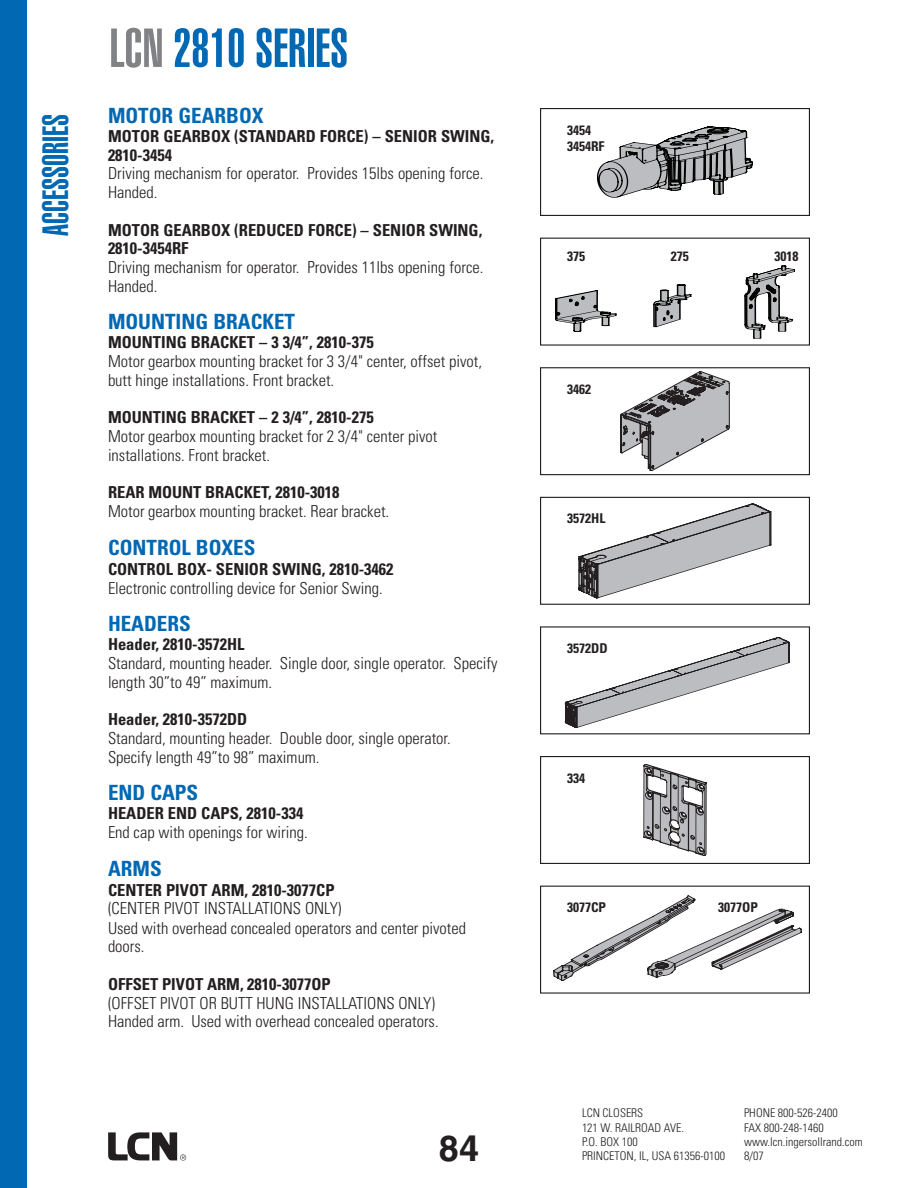
<style>
.page{position:relative;width:918px;height:1188px;background:#fff}
.page>*{position:absolute;margin:0;border:0;box-sizing:border-box;transform-origin:0 0}
.t1{font:900 extra-condensed 54px "Helvetica";color:#0168b3}
.t2{font:900 extra-condensed 36px "Helvetica";color:#0168b3}
.t3{font:700 36px "Helvetica";color:#231f20}
.t4{font:700 condensed 21px "Univers";color:#0168b3}
.t5{font:300 condensed 16.5px/18.8px "Univers";color:#231f20}
.t6{font:700 condensed 16.5px/18.8px "Univers";color:#231f20}
.t7{font:700 condensed 13.5px/16.2px "Univers";color:#231f20}
.t8{font:300 condensed 12px/14.4px "Univers";color:#231f20}
.s1{color:#808285}
</style>
<div class="page">
<svg style="left:108px;top:1132px;width:78px;height:29px"></svg>
<div style="left:0;top:0;width:27px;height:1188px;background:#0168b3"></div>
<svg style="left:597px;top:127px;width:156px;height:70px"></svg>
<div style="left:540px;top:108px;width:270px;height:108px;border:1px solid #231f20"></div>
<svg style="left:555px;top:290px;width:61px;height:42px"></svg>
<svg style="left:654px;top:284px;width:37px;height:43px"></svg>
<svg style="left:745px;top:265px;width:50px;height:74px"></svg>
<svg style="left:621px;top:371px;width:108px;height:100px"></svg>
<div style="left:540px;top:367px;width:270px;height:108px;border:1px solid #231f20"></div>
<svg style="left:579px;top:503px;width:192px;height:95px"></svg>
<div style="left:540px;top:497px;width:270px;height:108px;border:1px solid #231f20"></div>
<svg style="left:565px;top:637px;width:224px;height:91px"></svg>
<svg style="left:644px;top:764px;width:62px;height:92px"></svg>
<div style="left:540px;top:756px;width:270px;height:108px;border:1px solid #231f20"></div>
<svg style="left:554px;top:895px;width:247px;height:86px"></svg>
<h1 class="t1" style="left:110px;top:28px;width:240px"><span class="s1">LCN</span> 2810 SERIES</h1>
<p class="t4" style="left:108px;top:107px;width:157px">MOTOR GEARBOX</p>
<p class="t6" style="left:108px;top:128px;width:388px">MOTOR GEARBOX (STANDARD FORCE) – SENIOR SWING,<br>2810-3454</p>
<p class="t5" style="left:108px;top:166px;width:377px">Driving mechanism for operator. Provides 15lbs opening force.<br>Handed.</p>
<p class="t6" style="left:108px;top:222px;width:376px">MOTOR GEARBOX (REDUCED FORCE) – SENIOR SWING,<br>2810-3454RF</p>
<p class="t5" style="left:108px;top:259px;width:377px">Driving mechanism for operator. Provides 11lbs opening force.<br>Handed.</p>
<p class="t4" style="left:108px;top:314px;width:189px">MOUNTING BRACKET</p>
<p class="t6" style="left:108px;top:334px;width:267px">MOUNTING BRACKET – 3 3/4”, 2810-375</p>
<p class="t5" style="left:108px;top:353px;width:376px">Motor gearbox mounting bracket for 3 3/4" center, offset pivot, butt hinge installations. Front bracket.</p>
<p class="t6" style="left:108px;top:409px;width:267px">MOUNTING BRACKET – 2 3/4”, 2810-275</p>
<p class="t5" style="left:108px;top:428px;width:331px">Motor gearbox mounting bracket for 2 3/4" center pivot installations. Front bracket.</p>
<p class="t6" style="left:108px;top:484px;width:233px">REAR MOUNT BRACKET, 2810-3018</p>
<p class="t5" style="left:108px;top:503px;width:283px">Motor gearbox mounting bracket. Rear bracket.</p>
<p class="t4" style="left:108px;top:540px;width:149px">CONTROL BOXES</p>
<p class="t6" style="left:108px;top:561px;width:287px">CONTROL BOX- SENIOR SWING, 2810-3462</p>
<p class="t5" style="left:108px;top:580px;width:276px">Electronic controlling device for Senior Swing.</p>
<p class="t4" style="left:108px;top:616px;width:84px">HEADERS</p>
<p class="t6" style="left:108px;top:636px;width:138px">Header, 2810-3572HL</p>
<p class="t5" style="left:108px;top:655px;width:391px">Standard, mounting header. Single door, single operator. Specify length 30”to 49” maximum.</p>
<p class="t6" style="left:108px;top:711px;width:141px">Header, 2810-3572DD</p>
<p class="t5" style="left:108px;top:730px;width:344px">Standard, mounting header. Double door, single operator.<br>Specify length 49”to 98” maximum.</p>
<p class="t4" style="left:108px;top:785px;width:92px">END CAPS</p>
<p class="t6" style="left:108px;top:805px;width:197px">HEADER END CAPS, 2810-334</p>
<p class="t5" style="left:108px;top:824px;width:201px">End cap with openings for wiring.</p>
<p class="t4" style="left:108px;top:861px;width:55px">ARMS</p>
<p class="t6" style="left:108px;top:882px;width:228px">CENTER PIVOT ARM, 2810-3077CP</p>
<p class="t5" style="left:108px;top:900px;width:360px">(CENTER PIVOT INSTALLATIONS ONLY)<br>Used with overhead concealed operators and center pivoted doors.</p>
<p class="t6" style="left:108px;top:976px;width:224px">OFFSET PIVOT ARM, 2810-3077OP</p>
<p class="t5" style="left:108px;top:995px;width:332px">(OFFSET PIVOT OR BUTT HUNG INSTALLATIONS ONLY)<br>Handed arm. Used with overhead concealed operators.</p>
<h2 class="t2" style="left:42px;top:236px;width:123px;rotate:-90deg">ACCESSORIES</h2>
<p class="t7" style="left:567px;top:123px;width:39px">3454<br>3454RF</p>
<p class="t7" style="left:567px;top:249px;width:19px">375</p>
<p class="t7" style="left:671px;top:249px;width:19px">275</p>
<p class="t7" style="left:774px;top:249px;width:25px">3018</p>
<p class="t7" style="left:567px;top:382px;width:25px">3462</p>
<p class="t7" style="left:567px;top:512px;width:40px">3572HL</p>
<p class="t7" style="left:567px;top:641px;width:42px">3572DD</p>
<p class="t7" style="left:567px;top:771px;width:19px">334</p>
<p class="t7" style="left:567px;top:900px;width:40px">3077CP</p>
<p class="t7" style="left:718px;top:900px;width:41px">3077OP</p>
<h2 class="t3" style="left:439px;top:1134px;width:42px">84</h2>
<p class="t8" style="left:582px;top:1107px;width:145px">LCN CLOSERS<br>121 W. RAILROAD AVE.<br>P.O. BOX 100<br>PRINCETON, IL, USA 61356-0100</p>
<p class="t8" style="left:744px;top:1107px;width:120px">PHONE 800-526-2400<br>FAX 800-248-1460 www.lcn.ingersollrand.com</p>
<p class="t8" style="left:744px;top:1150px;width:21px">8/07</p>
</div>
